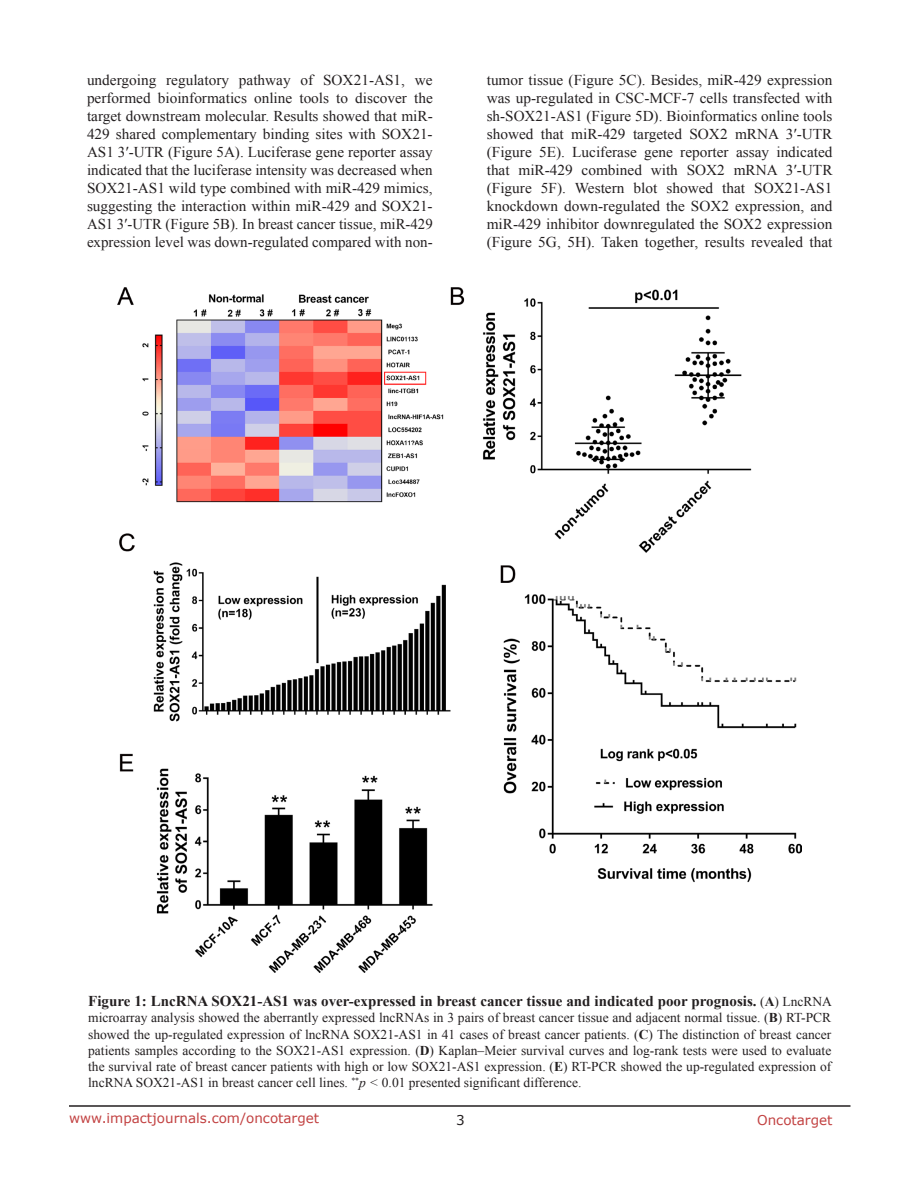
<style>
.page{position:relative;width:918px;height:1188px;background:#fff}
.page>*{position:absolute;margin:0;border:0;box-sizing:border-box;transform-origin:0 0}
.BodyText{font:15px/18px "Times New Roman";color:#231f20;text-align:justify}
.Figuretrx{font:700 15px "Times New Roman";color:#231f20}
.Figuretrx-2{font:13.5px/16.2px "Times New Roman";color:#231f20;text-align:justify}
.t1{font:13.5px "Verdana";color:#c24141}
.t2{font:13.5px "Verdana";color:#231f20}
.s1{font-weight:400;font-size:13.5px}
.s2{font-size:13.5px}
.s3{font-weight:700}
.s4{font-style:italic}
</style>
<div class="page">
<hr style="left:69px;top:1105px;width:781px;height:2px;background:#231f20">
<img style="left:118px;top:288px;width:684px;height:685px">
<p class="BodyText" style="left:87px;top:71px;width:347px">undergoing regulatory pathway of SOX21-AS1, we performed bioinformatics online tools to discover the target downstream molecular. Results showed that miR-429 shared complementary binding sites with SOX21- AS1 3′-UTR (Figure 5A). Luciferase gene reporter assay indicated that the luciferase intensity was decreased when SOX21-AS1 wild type combined with miR-429 mimics, suggesting the interaction within miR-429 and SOX21- AS1 3′-UTR (Figure 5B). In breast cancer tissue, miR-429 expression level was down-regulated compared with non-</p>
<p class="BodyText" style="left:487px;top:71px;width:347px">tumor tissue (Figure 5C). Besides, miR-429 expression was up-regulated in CSC-MCF-7 cells transfected with sh-SOX21-AS1 (Figure 5D). Bioinformatics online tools showed that miR-429 targeted SOX2 mRNA 3′-UTR (Figure 5E). Luciferase gene reporter assay indicated that miR-429 combined with SOX2 mRNA 3′-UTR (Figure 5F). Western blot showed that SOX21-AS1 knockdown down-regulated the SOX2 expression, and miR-429 inhibitor downregulated the SOX2 expression (Figure 5G, 5H). Taken together, results revealed that</p>
<p class="Figuretrx" style="left:88px;top:991px;width:745px">Figure 1: LncRNA SOX21-AS1 was over-expressed in breast cancer tissue and indicated poor prognosis. <span class="s1">(</span><span class="s2">A</span><span class="s1">) LncRNA</span></p>
<p class="Figuretrx-2" style="left:88px;top:1010px;width:745px">microarray analysis showed the aberrantly expressed lncRNAs in 3 pairs of breast cancer tissue and adjacent normal tissue. (<span class="s3">B</span>) RT-PCR showed the up-regulated expression of lncRNA SOX21-AS1 in 41 cases of breast cancer patients. (<span class="s3">C</span>) The distinction of breast cancer patients samples according to the SOX21-AS1 expression. (<span class="s3">D</span>) Kaplan–Meier survival curves and log-rank tests were used to evaluate the survival rate of breast cancer patients with high or low SOX21-AS1 expression. (<span class="s3">E</span>) RT-PCR showed the up-regulated expression of lncRNA SOX21-AS1 in breast cancer cell lines. <sup>**</sup><span class="s4">p &lt;</span> 0.01 presented significant difference.</p>
<p class="t1" style="left:69px;top:1109px;width:252px">www.impactjournals.com/oncotarget</p>
<p class="t2" style="left:456px;top:1111px;width:10px">3</p>
<p class="t1" style="left:757px;top:1111px;width:77px">Oncotarget</p>
</div>
